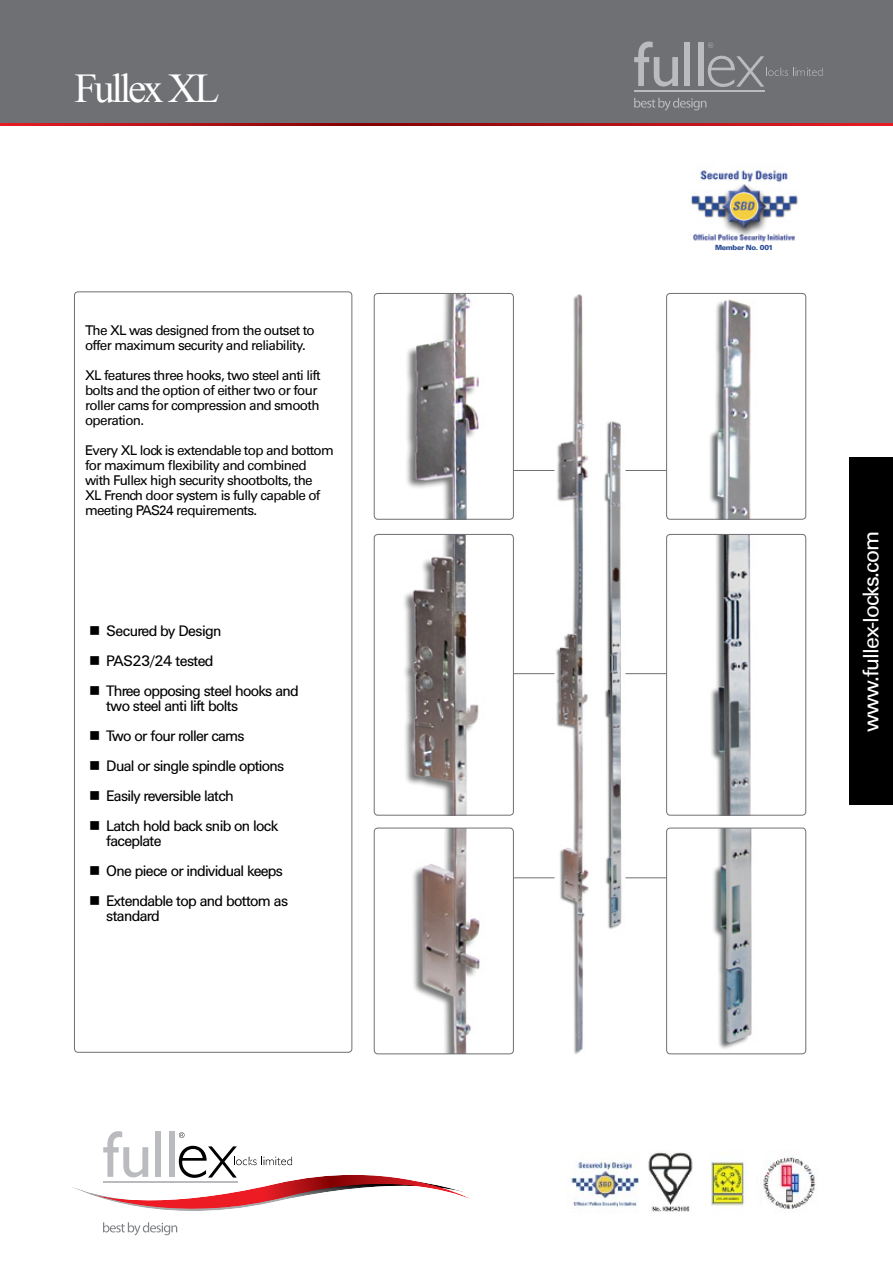
<style>
.page{position:relative;width:893px;height:1263px;background:#fff}
.page>*{position:absolute;margin:0;border:0;box-sizing:border-box;transform-origin:0 0}
.t1{font:40.95px "Times New Roman";letter-spacing:-.075em;color:#fff}
.t2{font:21.45px "Univers LT";letter-spacing:-.05em;color:#fff}
.t3{font:15px/30px "Univers BQ";letter-spacing:-.05em;color:#000}
.t4{font:13.5px/15px "Univers LT";letter-spacing:-.05em;color:#000}
.t5{font:900 7.2px "Univers LT";letter-spacing:-.05em;color:#294c93}
</style>
<div class="page">
<div style="left:0;top:0;width:893px;height:124px;background:#6f7073"></div>
<svg style="left:72px;top:1131px;width:398px;height:104px"></svg>
<div style="left:849px;top:458px;width:44px;height:347px;background:#000"></div>
<hr style="left:0;top:123px;width:893px;height:2px;background:#fff">
<img style="left:691px;top:170px;width:107px;height:72px">
<svg style="left:634px;top:41px;width:44px;height:46px"></svg>
<div style="left:685px;top:42px;width:5px;height:44px;background:#b9bbbe"></div>
<div style="left:698px;top:42px;width:6px;height:44px;background:#b9bbbe"></div>
<hr style="left:634px;top:90px;width:131px;height:2px;background:#b9bbbe">
<svg style="left:708px;top:43px;width:5px;height:5px"></svg>
<svg style="left:708px;top:56px;width:115px;height:31px"></svg>
<svg style="left:634px;top:98px;width:72px;height:13px"></svg>
<img style="left:551px;top:294px;width:38px;height:760px">
<img style="left:604px;top:421px;width:28px;height:508px">
<img style="left:406px;top:295px;width:73px;height:223px">
<div style="left:374px;top:293px;width:140px;height:227px;border:1px solid #6f7073;border-radius:4px"></div>
<img style="left:413px;top:830px;width:67px;height:222px">
<div style="left:374px;top:828px;width:140px;height:226px;border:1px solid #6f7073;border-radius:4px"></div>
<img style="left:709px;top:299px;width:42px;height:219px">
<div style="left:666px;top:293px;width:140px;height:227px;border:1px solid #6f7073;border-radius:4px"></div>
<img style="left:404px;top:536px;width:75px;height:277px">
<div style="left:374px;top:534px;width:140px;height:281px;border:1px solid #6f7073;border-radius:4px"></div>
<img style="left:711px;top:536px;width:40px;height:277px">
<div style="left:666px;top:534px;width:140px;height:281px;border:1px solid #6f7073;border-radius:4px"></div>
<img style="left:713px;top:830px;width:39px;height:219px">
<div style="left:666px;top:828px;width:140px;height:226px;border:1px solid #6f7073;border-radius:4px"></div>
<hr style="left:513px;top:470px;width:41px;height:1px;background:#6f7073">
<hr style="left:513px;top:673px;width:41px;height:1px;background:#6f7073">
<hr style="left:513px;top:877px;width:41px;height:1px;background:#6f7073">
<hr style="left:625px;top:470px;width:42px;height:1px;background:#6f7073">
<hr style="left:625px;top:673px;width:42px;height:1px;background:#6f7073">
<hr style="left:625px;top:877px;width:42px;height:1px;background:#6f7073">
<img style="left:571px;top:1150px;width:245px;height:62px">
<h1 class="t1" style="left:74px;top:61px;width:146px">Fullex XL</h1>
<p class="t4" style="left:85px;top:322px;width:231px">The XL was designed from the outset to offer maximum security and reliability.</p>
<p class="t4" style="left:85px;top:367px;width:237px">XL features three hooks, two steel anti lift bolts and the option of either two or four roller cams for compression and smooth operation.</p>
<p class="t4" style="left:85px;top:442px;width:250px">Every XL lock is extendable top and bottom for maximum flexibility and combined with Fullex high security shootbolts, the<br>XL French door system is fully capable of meeting PAS24 requirements.</p>
<p class="t3" style="left:106px;top:616px;width:194px">Secured by Design<br>PAS23/24 tested<br>Three opposing steel hooks and</p>
<p class="t3" style="left:106px;top:691px;width:180px">two steel anti lift bolts<br>Two or four roller cams<br>Dual or single spindle options<br>Easily reversible latch<br>Latch hold back snib on lock</p>
<p class="t3" style="left:106px;top:826px;width:183px">faceplate<br>One piece or individual keeps<br>Extendable top and bottom as</p>
<p class="t3" style="left:106px;top:901px;width:55px">standard</p>
<p class="t5" style="left:715px;top:243px;width:60px">Member No. 001</p>
<h2 class="t2" style="left:858px;top:732px;width:202px;rotate:-90deg">www.fullex-locks.com</h2>
</div>
